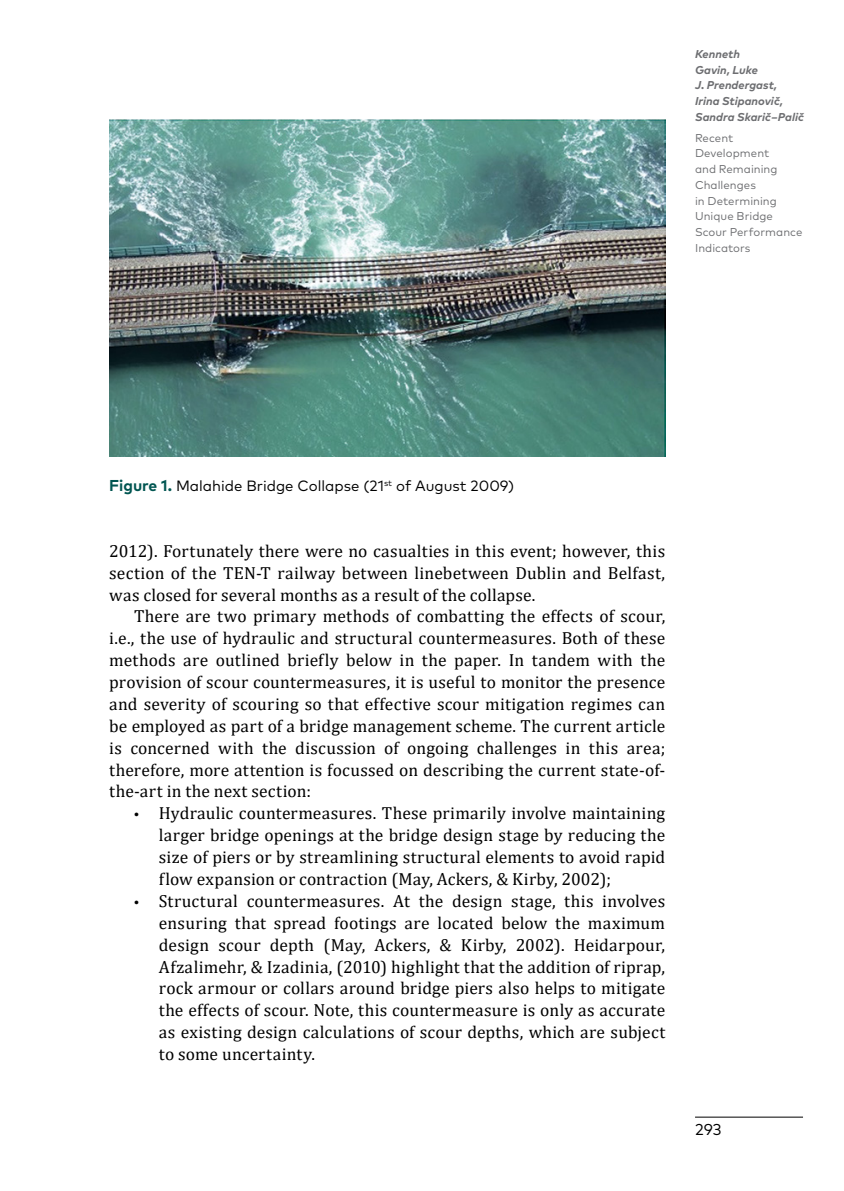
<style>
.page{position:relative;width:844px;height:1191px;background:#fff}
.page>*{position:absolute;margin:0;border:0;box-sizing:border-box;transform-origin:0 0}
.t1{font:17.5px/21.9px "Cambria";letter-spacing:.01em;color:#000;text-align:justify}
.t2{font:15.75px "Mark Pro";color:#000}
.t3{font:14.88px "Mark Pro";color:#000}
.t4{font:11.38px/15.8px "Mark Pro";letter-spacing:.005em;color:#6d6e71}
.t5{font:italic 700 11.38px/15.8px "Mark Pro";letter-spacing:.005em;color:#6d6e71}
.s1{font-weight:700;font-size:15.75px;color:#005551}
.s2{font-family:"Myriad Pro"}
</style>
<div class="page">
<hr style="left:694px;top:1116px;width:108px;height:1px;background:#000">
<img style="left:109px;top:119px;width:556px;height:337px">
<p class="t5" style="left:694px;top:45px;width:110px">Kenneth<br>Gavin, Luke<br>J. Prendergast,<br>Irina Stipanovič,<br>Sandra Skarič−Palič</p>
<p class="t4" style="left:694px;top:129px;width:109px">Recent<br>Development<br>and Remaining<br>Challenges<br>in Determining<br>Unique Bridge<br>Scour Performance<br>Indicators</p>
<p class="t3" style="left:109px;top:475px;width:406px"><span class="s1">Figure 1.</span> Malahide Bridge Collapse (21<sup>st</sup> of August 2009)</p>
<p class="t1" style="left:109px;top:540px;width:557px">2012). Fortunately there were no casualties in this event; however, this section of the TEN-T railway between linebetween Dublin and Belfast, was closed for several months as a result of the collapse.</p>
<p class="t1" style="left:109px;top:605px;width:557px;text-indent:25px">There are two primary methods of combatting the effects of scour, i.e., the use of hydraulic and structural countermeasures. Both of these methods are outlined briefly below in the paper. In tandem with the provision of scour countermeasures, it is useful to monitor the presence and severity of scouring so that effective scour mitigation regimes can be employed as part of a bridge management scheme. The current article is concerned with the discussion of ongoing challenges in this area; therefore, more attention is focussed on describing the current state-of&shy;the-art in the next section:</p>
<p class="t1" style="left:159px;top:802px;width:508px;text-indent:-25px"><span class="s2">•</span> Hydraulic countermeasures. These primarily involve maintaining larger bridge openings at the bridge design stage by reducing the size of piers or by streamlining structural elements to avoid rapid flow expansion or contraction (May, Ackers, &amp; Kirby, 2002);</p>
<p class="t1" style="left:159px;top:890px;width:508px;text-indent:-25px"><span class="s2">•</span> Structural countermeasures. At the design stage, this involves ensuring that spread footings are located below the maximum design scour depth (May, Ackers, &amp; Kirby, 2002). Heidarpour, Afzalimehr, &amp; Izadinia, (2010) highlight that the addition of riprap, rock armour or collars around bridge piers also helps to mitigate the effects of scour. Note, this countermeasure is only as accurate as existing design calculations of scour depths, which are subject to some uncertainty.</p>
<p class="t2" style="left:694px;top:1118px;width:28px">293</p>
</div>
